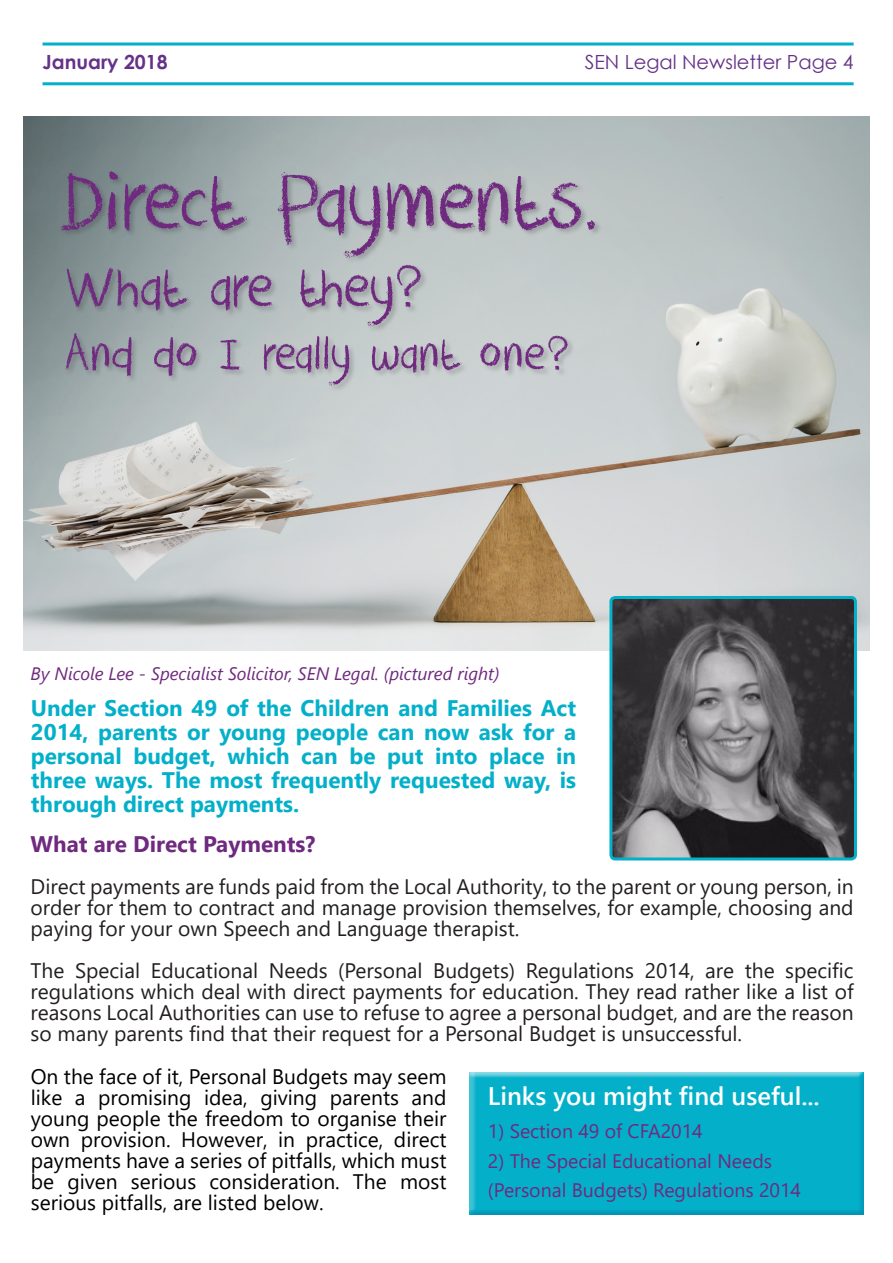
<style>
.page{position:relative;width:893px;height:1263px;background:#fff}
.page>*{position:absolute;margin:0;border:0;box-sizing:border-box;transform-origin:0 0}
.t1{font:93px "DK Crayon Crumble";color:#6f297f}
.t2{font:64.5px "DK Crayon Crumble";color:#6f297f}
.t3{font:52.5px "DK Crayon Crumble";color:#6f297f}
.t4{font:600 25.5px "Segoe UI";color:#fff}
.t5{font:700 22.5px/24px "Segoe UI";color:#04b0c9;text-align:justify}
.t6{font:700 22.5px "Segoe UI";color:#6f297f}
.t7{font:21px/21px "Segoe UI";color:#231f20;text-align:justify}
.t8{font:21px/21px "Segoe UI";color:#000;text-align:justify}
.t9{font:19.5px "Segoe UI";color:#6f297f}
.t10{font:19.5px "Century Gothic";color:#653287}
.t11{font:700 19.5px "Century Gothic";color:#653287}
.t12{font:italic 18px "Segoe UI";color:#6f297f}
</style>
<div class="page">
<div style="left:468px;top:1071px;width:397px;height:144px;background:#653287;opacity:.21"></div>
<hr style="left:43px;top:43px;width:811px;height:3px;background:#04b0c9">
<hr style="left:43px;top:82px;width:811px;height:3px;background:#04b0c9">
<img style="left:24px;top:117px;width:845px;height:534px">
<div style="left:60px;top:170px;width:543px;height:223px;background:#231f20;opacity:.25"></div>
<img style="left:613px;top:600px;width:240px;height:256px">
<div style="left:609px;top:596px;width:248px;height:264px;border:3px solid #04b0c9;border-radius:4px"></div>
<p class="t11" style="left:43px;top:47px;width:127px">January 2018</p>
<p class="t10" style="left:585px;top:49px;width:270px">SEN Legal Newsletter Page 4</p>
<p class="t1" style="left:64px;top:146px;width:537px">Direct Payments.</p>
<p class="t2" style="left:64px;top:249px;width:361px">What are they?</p>
<p class="t3" style="left:64px;top:323px;width:507px">And do I really want one?</p>
<p class="t12" style="left:31px;top:659px;width:470px">By Nicole Lee - Specialist Solicitor, SEN Legal. (pictured right)</p>
<p class="t5" style="left:31px;top:694px;width:547px">Under Section 49 of the Children and Families Act 2014, parents or young people can now ask for a personal budget, which can be put into place in three ways. The most frequently requested way, is through direct payments.</p>
<p class="t6" style="left:31px;top:823px;width:286px">What are Direct Payments?</p>
<p class="t7" style="left:31px;top:874px;width:824px">Direct payments are funds paid from the Local Authority, to the parent or young person, in order for them to contract and manage provision themselves, for example, choosing and paying for your own Speech and Language therapist.</p>
<p class="t7" style="left:31px;top:958px;width:824px">The Special Educational Needs (Personal Budgets) Regulations 2014, are the specific regulations which deal with direct payments for education. They read rather like a list of reasons Local Authorities can use to refuse to agree a personal budget, and are the reason so many parents find that their request for a Personal Budget is unsuccessful.</p>
<p class="t8" style="left:31px;top:1064px;width:417px">On the face of it, Personal Budgets may seem like a promising idea, giving parents and young people the freedom to organise their own provision. However, in practice, direct payments have a series of pitfalls, which must be given serious consideration. The most serious pitfalls, are listed below.</p>
<p class="t4" style="left:488px;top:1072px;width:333px">Links you might find useful...</p>
<p class="t9" style="left:488px;top:1113px;width:216px">1) Section 49 of CFA2014</p>
<p class="t9" style="left:488px;top:1143px;width:286px">2) The Special Educational Needs</p>
<p class="t9" style="left:488px;top:1171px;width:315px">(Personal Budgets) Regulations 2014</p>
</div>
